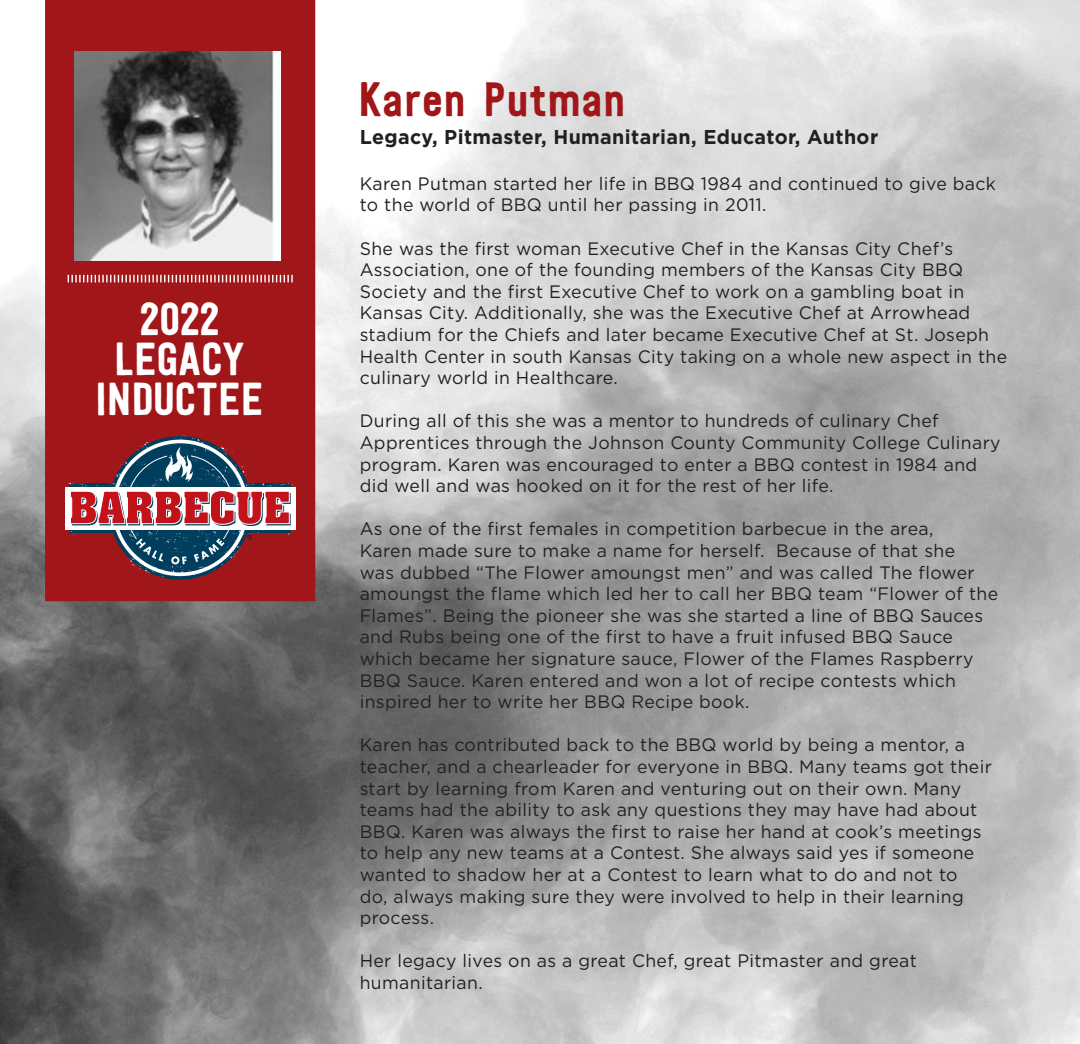
<style>
.page{position:relative;width:1080px;height:1044px;background:#fff}
.page>*{position:absolute;margin:0;border:0;box-sizing:border-box;transform-origin:0 0}
.t1{font:48px "Festivo LC Basic";letter-spacing:.02em;color:#a01619}
.t2{font:46px "Festivo LC Basic";color:#fff}
.t3{font:700 20px "Gotham";letter-spacing:.02em;color:#231f20}
.t4{font:18px/21.6px "Gotham";letter-spacing:.02em;color:#231f20}
</style>
<div class="page">
<img style="left:0;top:0;width:1080px;height:1044px">
<div style="left:45px;top:0;width:270px;height:601px;background:#a01619"></div>
<svg style="left:68px;top:275px;width:225px;height:7px;background:#c36c6e"></svg>
<img style="left:74px;top:51px;width:207px;height:210px">
<svg style="left:68px;top:434px;width:226px;height:146px;background:#8b4e5a"></svg>
<p class="t2" style="left:140px;top:291px;width:81px">2022</p>
<p class="t2" style="left:114px;top:331px;width:132px">LEGACY</p>
<p class="t2" style="left:95px;top:371px;width:170px">INDUCTEE</p>
<p class="t1" style="left:359px;top:70px;width:268px">Karen Putman</p>
<p class="t3" style="left:360px;top:126px;width:520px">Legacy, Pitmaster, Humanitarian, Educator, Author</p>
<p class="t4" style="left:360px;top:172px;width:638px">Karen Putman started her life in BBQ 1984 and continued to give back to the world of BBQ until her passing in 2011.</p>
<p class="t4" style="left:360px;top:237px;width:649px">She was the first woman Executive Chef in the Kansas City Chef’s Association, one of the founding members of the Kansas City BBQ Society and the first Executive Chef to work on a gambling boat in Kansas City. Additionally, she was the Executive Chef at Arrowhead stadium for the Chiefs and later became Executive Chef at St. Joseph Health Center in south Kansas City taking on a whole new aspect in the culinary world in Healthcare.</p>
<p class="t4" style="left:360px;top:410px;width:642px">During all of this she was a mentor to hundreds of culinary Chef Apprentices through the Johnson County Community College Culinary program. Karen was encouraged to enter a BBQ contest in 1984 and did well and was hooked on it for the rest of her life.</p>
<p class="t4" style="left:360px;top:518px;width:640px">As one of the first females in competition barbecue in the area,<br>Karen made sure to make a name for herself. Because of that she<br>was dubbed “The Flower amoungst men” and was called The flower amoungst the flame which led her to call her BBQ team “Flower of the Flames”. Being the pioneer she was she started a line of BBQ Sauces and Rubs being one of the first to have a fruit infused BBQ Sauce which became her signature sauce, Flower of the Flames Raspberry BBQ Sauce. Karen entered and won a lot of recipe contests which inspired her to write her BBQ Recipe book.</p>
<p class="t4" style="left:360px;top:734px;width:634px">Karen has contributed back to the BBQ world by being a mentor, a teacher, and a chearleader for everyone in BBQ. Many teams got their start by learning from Karen and venturing out on their own. Many teams had the ability to ask any questions they may have had about BBQ. Karen was always the first to raise her hand at cook’s meetings to help any new teams at a Contest. She always said yes if someone wanted to shadow her at a Contest to learn what to do and not to<br>do, always making sure they were involved to help in their learning process.</p>
<p class="t4" style="left:360px;top:950px;width:559px">Her legacy lives on as a great Chef, great Pitmaster and great humanitarian.</p>
</div>
